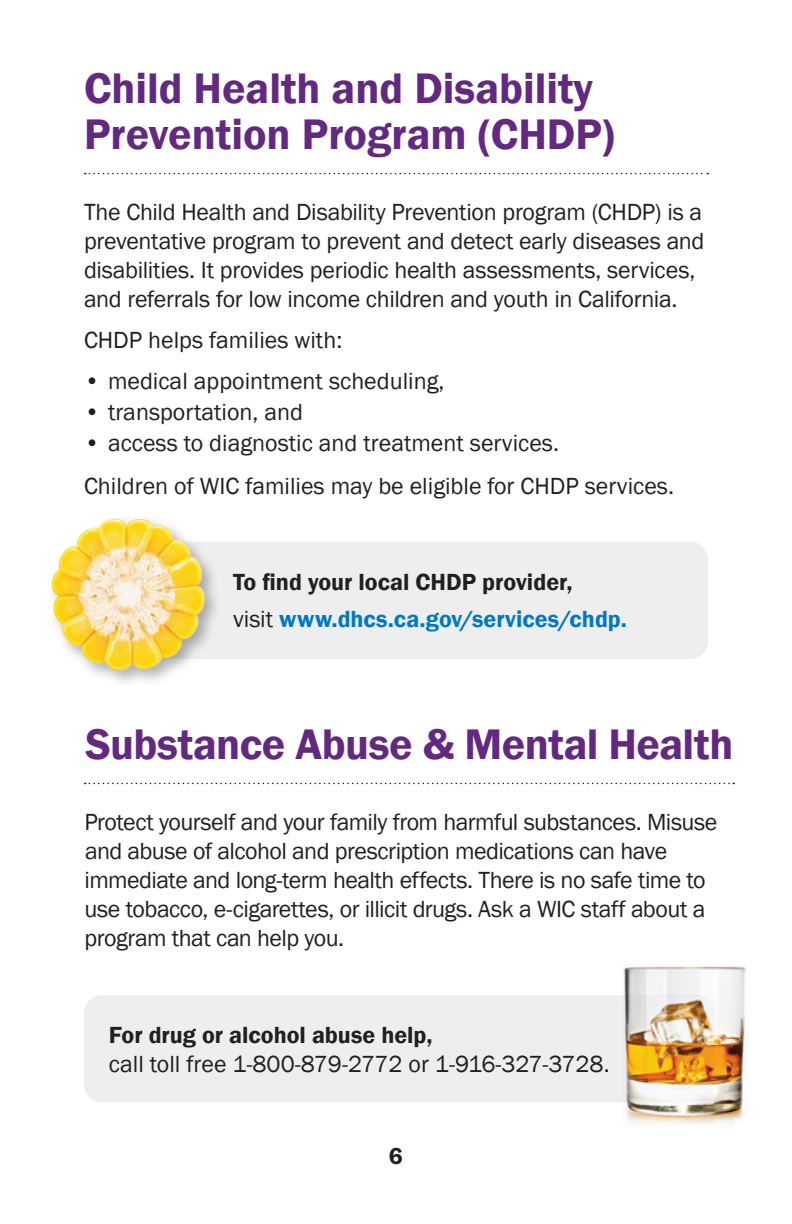
<style>
.page{position:relative;width:792px;height:1224px;background:#fff}
.page>*{position:absolute;margin:0;border:0;box-sizing:border-box;transform-origin:0 0}
.t1{font:600 44px/46px "Franklin Gothic";color:#632981}
.t2{font:24px/29px "Franklin Gothic";letter-spacing:-.015em;color:#231f20}
.t3{font:600 24px/37px "Franklin Gothic";color:#0079c2}
.t4{font:24px "Franklin Gothic URW Dem";color:#231f20}
.s1{color:#231f20}
.s2{font-weight:400;color:#231f20}
.s3{font-weight:600}
</style>
<div class="page">
<div style="left:84px;top:995px;width:631px;height:107px;background:#eeeeef;border-radius:18px"></div>
<svg style="left:85px;top:783px;width:649px;height:1px"></svg>
<div style="left:151px;top:541px;width:557px;height:118px;background:#eeeeef;border-radius:18px"></div>
<div style="left:47px;top:513px;width:175px;height:175px;background:#231f20;opacity:.35"></div>
<img style="left:52px;top:518px;width:153px;height:152px">
<svg style="left:85px;top:173px;width:623px;height:1px"></svg>
<img style="left:623px;top:966px;width:123px;height:159px">
<h2 class="t1" style="left:84px;top:66px;width:532px">Child Health and Disability<br>Prevention Program (CHDP)</h2>
<p class="t2" style="left:84px;top:198px;width:622px">The Child Health and Disability Prevention program (CHDP) is a preventative program to prevent and detect early diseases and disabilities. It provides periodic health assessments, services, and referrals for low income children and youth in California.</p>
<p class="t2" style="left:84px;top:326px;width:260px">CHDP helps families with:</p>
<p class="t2" style="left:84px;top:367px;width:362px">• medical appointment scheduling,</p>
<p class="t2" style="left:84px;top:398px;width:221px">• transportation, and</p>
<p class="t2" style="left:84px;top:429px;width:477px">• access to diagnostic and treatment services.</p>
<p class="t2" style="left:84px;top:472px;width:592px">Children of WIC families may be eligible for CHDP services.</p>
<p class="t3" style="left:233px;top:564px;width:395px"><span class="s1">To find your local CHDP provider,<br></span><span class="s2">visit</span> www.dhcs.ca.gov/services/chdp.</p>
<h2 class="t1" style="left:85px;top:722px;width:649px">Substance Abuse &amp; Mental Health</h2>
<p class="t2" style="left:84px;top:808px;width:635px">Protect yourself and your family from harmful substances. Misuse and abuse of alcohol and prescription medications can have immediate and long-term health effects. There is no safe time to use tobacco, e-cigarettes, or illicit drugs. Ask a WIC staff about a program that can help you.</p>
<p class="t2" style="left:109px;top:1021px;width:502px"><span class="s3">For drug or alcohol abuse help,<br></span>call toll free 1-800-879-2772 or 1-916-327-3728.</p>
<p class="t4" style="left:389px;top:1142px;width:16px">6</p>
</div>
